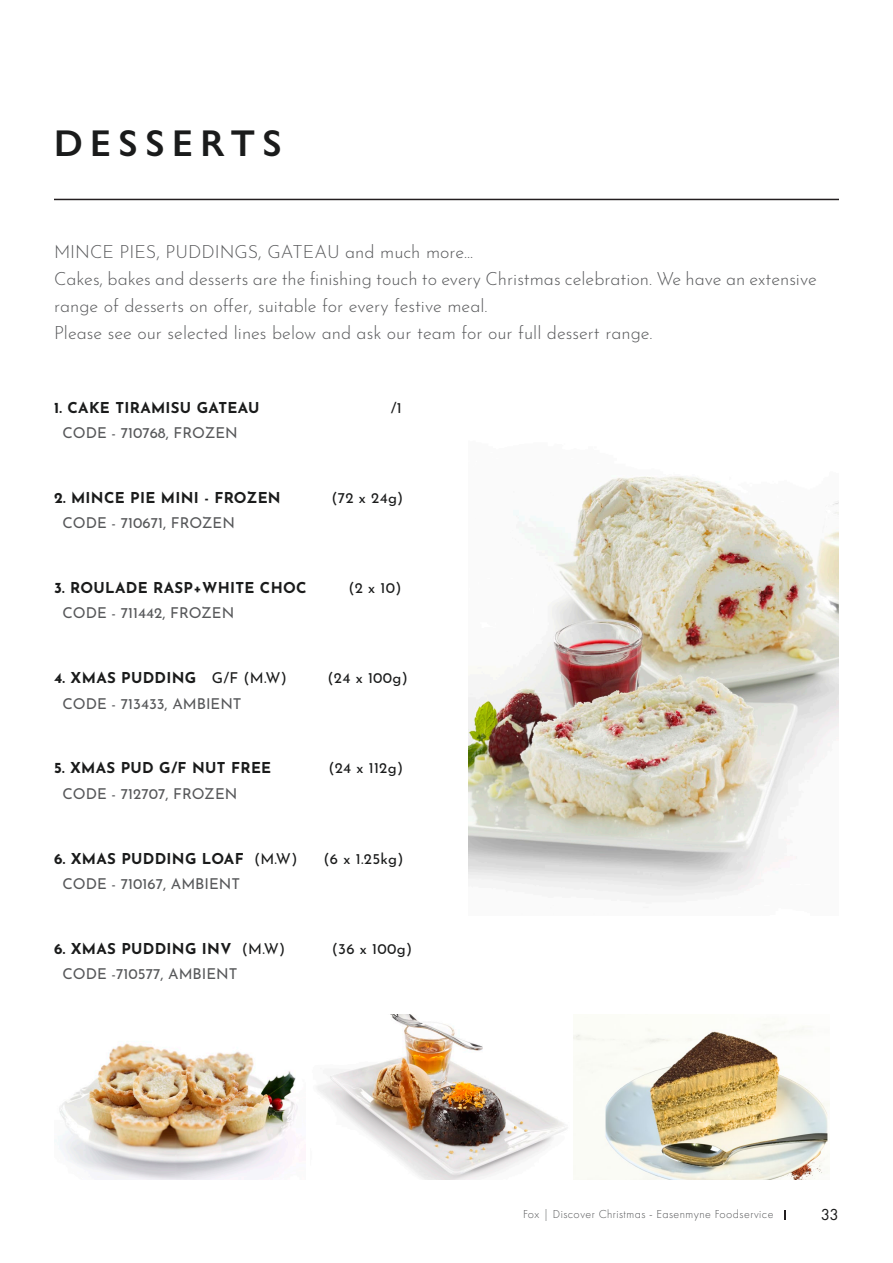
<style>
.page{position:relative;width:893px;height:1263px;background:#fff}
.page>*{position:absolute;margin:0;border:0;box-sizing:border-box;transform-origin:0 0}
.Title_page{font:600 37.5px "Gill Sans Nova";letter-spacing:.2em;color:#1a1b1b}
.Category_descripton{font:300 18px/27px "Josefin Sans";color:#57585a}
.t1{font:16.5px "Futura Cyrillic";color:#1a1b1b}
.text_bold-_product_name{font:700 15px "Josefin Sans";letter-spacing:.02em;color:#1a1b1b}
.Product_details{font:15px "Josefin Sans";color:#57585a}
.text_bold-_product_name-2{font:15px "Josefin Sans";letter-spacing:.02em;color:#1a1b1b}
.t2{font:300 12px "Futura Cyrillic";letter-spacing:.04em;color:#57585a}
.s1{font-weight:400}
</style>
<div class="page">
<svg style="left:784px;top:1210px;width:2px;height:10px"></svg>
<hr style="left:54px;top:199px;width:785px;height:1px;background:#231f20">
<img style="left:469px;top:476px;width:370px;height:420px">
<img style="left:573px;top:1022px;width:256px;height:157px">
<img style="left:317px;top:1014px;width:250px;height:165px">
<img style="left:54px;top:1043px;width:244px;height:136px">
<p class="Title_page" style="left:54px;top:120px;width:229px">DESSERTS</p>
<p class="Category_descripton" style="left:54px;top:236px;width:421px">MINCE PIES, PUDDINGS, GATEAU and much more...</p>
<p class="Category_descripton" style="left:54px;top:263px;width:764px">Cakes, bakes and desserts are the finishing touch to every Christmas celebration. We have an extensive range of desserts on offer, suitable for every festive meal.</p>
<p class="Category_descripton" style="left:54px;top:317px;width:600px">Please see our selected lines below and ask our team for our full dessert range.</p>
<p class="text_bold-_product_name" style="left:54px;top:394px;width:207px">1. CAKE TIRAMISU GATEAU</p>
<p class="text_bold-_product_name-2" style="left:391px;top:395px;width:13px">/1</p>
<p class="Product_details" style="left:63px;top:420px;width:177px">CODE - 710768, FROZEN</p>
<p class="text_bold-_product_name" style="left:54px;top:484px;width:228px">2. MINCE PIE MINI - FROZEN</p>
<p class="text_bold-_product_name-2" style="left:331px;top:485px;width:73px">(72 x 24g)</p>
<p class="Product_details" style="left:63px;top:510px;width:174px">CODE - 710671, FROZEN</p>
<p class="text_bold-_product_name" style="left:54px;top:574px;width:254px">3. ROULADE RASP+WHITE CHOC</p>
<p class="text_bold-_product_name-2" style="left:348px;top:575px;width:55px">(2 x 10)</p>
<p class="Product_details" style="left:63px;top:601px;width:173px">CODE - 711442, FROZEN</p>
<p class="text_bold-_product_name" style="left:54px;top:664px;width:234px">4. XMAS PUDDING <span class="s1">G/F (M.W)</span></p>
<p class="text_bold-_product_name-2" style="left:328px;top:665px;width:82px">(24 x 100g)</p>
<p class="Product_details" style="left:63px;top:691px;width:181px">CODE - 713433, AMBIENT</p>
<p class="text_bold-_product_name" style="left:54px;top:755px;width:219px">5. XMAS PUD G/F NUT FREE</p>
<p class="text_bold-_product_name-2" style="left:328px;top:755px;width:76px">(24 x 112g)</p>
<p class="Product_details" style="left:63px;top:781px;width:176px">CODE - 712707, FROZEN</p>
<p class="text_bold-_product_name" style="left:54px;top:845px;width:245px">6. XMAS PUDDING LOAF <span class="s1">(M.W)</span></p>
<p class="text_bold-_product_name-2" style="left:324px;top:846px;width:81px">(6 x 1.25kg)</p>
<p class="Product_details" style="left:63px;top:871px;width:179px">CODE - 710167, AMBIENT</p>
<p class="text_bold-_product_name" style="left:54px;top:935px;width:233px">6. XMAS PUDDING INV <span class="s1">(M.W)</span></p>
<p class="text_bold-_product_name-2" style="left:332px;top:936px;width:82px">(36 x 100g)</p>
<p class="Product_details" style="left:63px;top:961px;width:177px">CODE -710577, AMBIENT</p>
<p class="t2" style="left:523px;top:1208px;width:252px">Fox | Discover Christmas - Easenmyne Foodservice</p>
<p class="t1" style="left:821px;top:1205px;width:20px">33</p>
</div>
